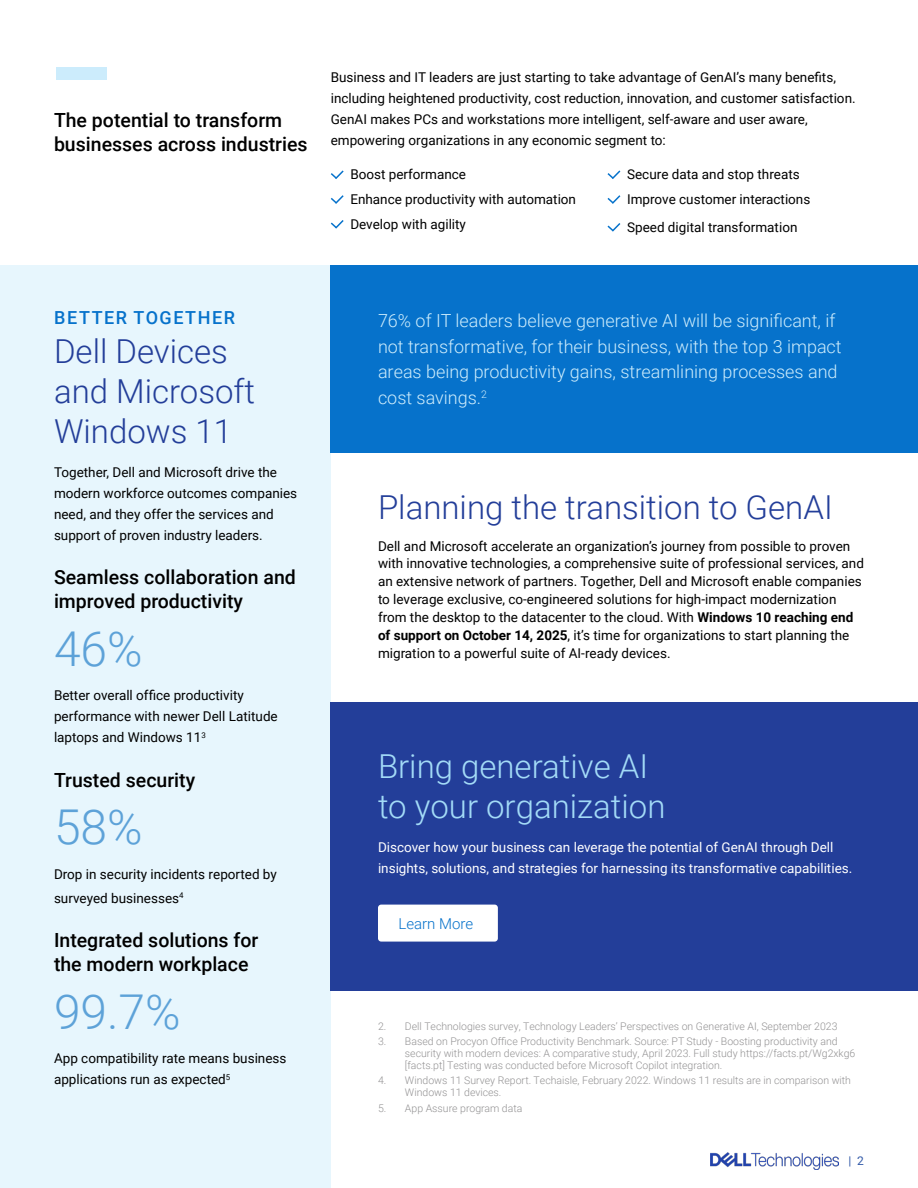
<style>
.page{position:relative;width:918px;height:1188px;background:#fff}
.page>*{position:absolute;margin:0;border:0;box-sizing:border-box;transform-origin:0 0}
.t1{font:300 48px "Roboto";color:#5da2d8}
.t2{font:300 33px/39.6px "Roboto";color:#233e99}
.t3{font:300 33px/39.6px "Roboto";color:#a3dbf7}
.t4{font:500 19.5px/24px "Roboto";color:#000}
.t5{font:300 18px/25.5px "Roboto";color:#ccecfc}
.t6{font:500 18px "Roboto";letter-spacing:.085em;color:#0672cb}
.t7{font:300 15px "Roboto";color:#0672cb}
.t8{font:13.5px/21px "Roboto";color:#000}
.t9{font:13.5px/21px "Roboto";color:#fff}
.t10{font:12px "Roboto";color:#335ba9}
.t11{font:300 10.5px/12px "Roboto";color:#939293}
.s1{font-weight:700}
</style>
<div class="page">
<img style="left:710px;top:1153px;width:128px;height:16px">
<div style="left:0;top:265px;width:331px;height:923px;background:#e7f6fd"></div>
<div style="left:331px;top:266px;width:587px;height:187px;background:#0672cb"></div>
<svg style="left:330px;top:170px;width:14px;height:9px"></svg>
<svg style="left:330px;top:195px;width:14px;height:9px"></svg>
<svg style="left:330px;top:220px;width:14px;height:9px"></svg>
<svg style="left:607px;top:170px;width:14px;height:9px"></svg>
<svg style="left:607px;top:195px;width:14px;height:9px"></svg>
<svg style="left:607px;top:223px;width:14px;height:9px"></svg>
<div style="left:56px;top:68px;width:50px;height:12px;background:#ccecfc"></div>
<div style="left:331px;top:702px;width:587px;height:288px;background:#233e99"></div>
<div style="left:378px;top:905px;width:120px;height:37px;background:#fff;border-radius:3px"></div>
<h3 class="t4" style="left:54px;top:107px;width:255px">The potential to transform businesses across industries</h3>
<p class="t8" style="left:331px;top:66px;width:526px">Business and IT leaders are just starting to take advantage of GenAI’s many benefits, including heightened productivity, cost reduction, innovation, and customer satisfaction.<br>GenAI makes PCs and workstations more intelligent, self-aware and user aware, empowering organizations in any economic segment to:</p>
<p class="t8" style="left:350px;top:161px;width:227px;line-height:24.8px">Boost performance<br>Enhance productivity with automation<br>Develop with agility</p>
<p class="t8" style="left:627px;top:161px;width:185px;line-height:24.8px">Secure data and stop threats<br>Improve customer interactions</p>
<p class="t8" style="left:627px;top:216px;width:172px">Speed digital transformation</p>
<h3 class="t6" style="left:54px;top:305px;width:182px">BETTER TOGETHER</h3>
<h2 class="t2" style="left:54px;top:331px;width:203px">Dell Devices and Microsoft<br>Windows 11</h2>
<p class="t8" style="left:54px;top:461px;width:245px">Together, Dell and Microsoft drive the modern workforce outcomes companies need, and they offer the services and support of proven industry leaders.</p>
<h3 class="t4" style="left:54px;top:565px;width:243px">Seamless collaboration and improved productivity</h3>
<h1 class="t1" style="left:54px;top:615px;width:90px">46%</h1>
<p class="t8" style="left:54px;top:685px;width:225px">Better overall office productivity performance with newer Dell Latitude laptops and Windows 11<sup>3</sup></p>
<h3 class="t4" style="left:54px;top:767px;width:143px">Trusted security</h3>
<h1 class="t1" style="left:54px;top:794px;width:90px">58%</h1>
<p class="t8" style="left:54px;top:861px;width:224px;line-height:24px">Drop in security incidents reported by surveyed businesses<sup>4</sup></p>
<h3 class="t4" style="left:54px;top:927px;width:206px">Integrated solutions for the modern workplace</h3>
<h1 class="t1" style="left:54px;top:978px;width:128px">99.7%</h1>
<p class="t8" style="left:54px;top:1047px;width:234px">App compatibility rate means business applications run as expected<sup>5</sup></p>
<h3 class="t5" style="left:378px;top:307px;width:465px">76% of IT leaders believe generative AI will be significant, if not transformative, for their business, with the top 3 impact areas being productivity gains, streamlining processes and cost savings.<sup>2</sup></h3>
<h2 class="t2" style="left:378px;top:486px;width:456px">Planning the transition to GenAI</h2>
<p class="t8" style="left:378px;top:536px;width:488px;line-height:18px">Dell and Microsoft accelerate an organization’s journey from possible to proven with innovative technologies, a comprehensive suite of professional services, and an extensive network of partners. Together, Dell and Microsoft enable companies to leverage exclusive, co-engineered solutions for high-impact modernization from the desktop to the datacenter to the cloud. With <span class="s1">Windows 10 reaching end of support on October 14, 2025</span>, it’s time for organizations to start planning the migration to a powerful suite of AI-ready devices.</p>
<h2 class="t3" style="left:378px;top:746px;width:289px">Bring generative AI to your organization</h2>
<p class="t9" style="left:378px;top:837px;width:476px">Discover how your business can leverage the potential of GenAI through Dell insights, solutions, and strategies for harnessing its transformative capabilities.</p>
<p class="t7" style="left:398px;top:913px;width:76px">Learn More</p>
<p class="t11" style="left:378px;top:1019px;width:461px">2. Dell Technologies survey, Technology Leaders’ Perspectives on Generative AI, September 2023</p>
<p class="t11" style="left:405px;top:1035px;width:452px;text-indent:-27px">3. Based on Procyon Office Productivity Benchmark. Source: PT Study - Boosting productivity and security with modern devices: A comparative study, April 2023. Full study https://facts.pt/Wg2xkg6 [facts.pt] Testing was conducted before Microsoft Copilot integration.</p>
<p class="t11" style="left:405px;top:1074px;width:448px;text-indent:-27px">4. Windows 11 Survey Report. Techaisle, February 2022. Windows 11 results are in comparison with<br>Windows 11 devices.</p>
<p class="t11" style="left:378px;top:1102px;width:146px">5. App Assure program data</p>
<p class="t10" style="left:848px;top:1152px;width:17px">| 2</p>
</div>
